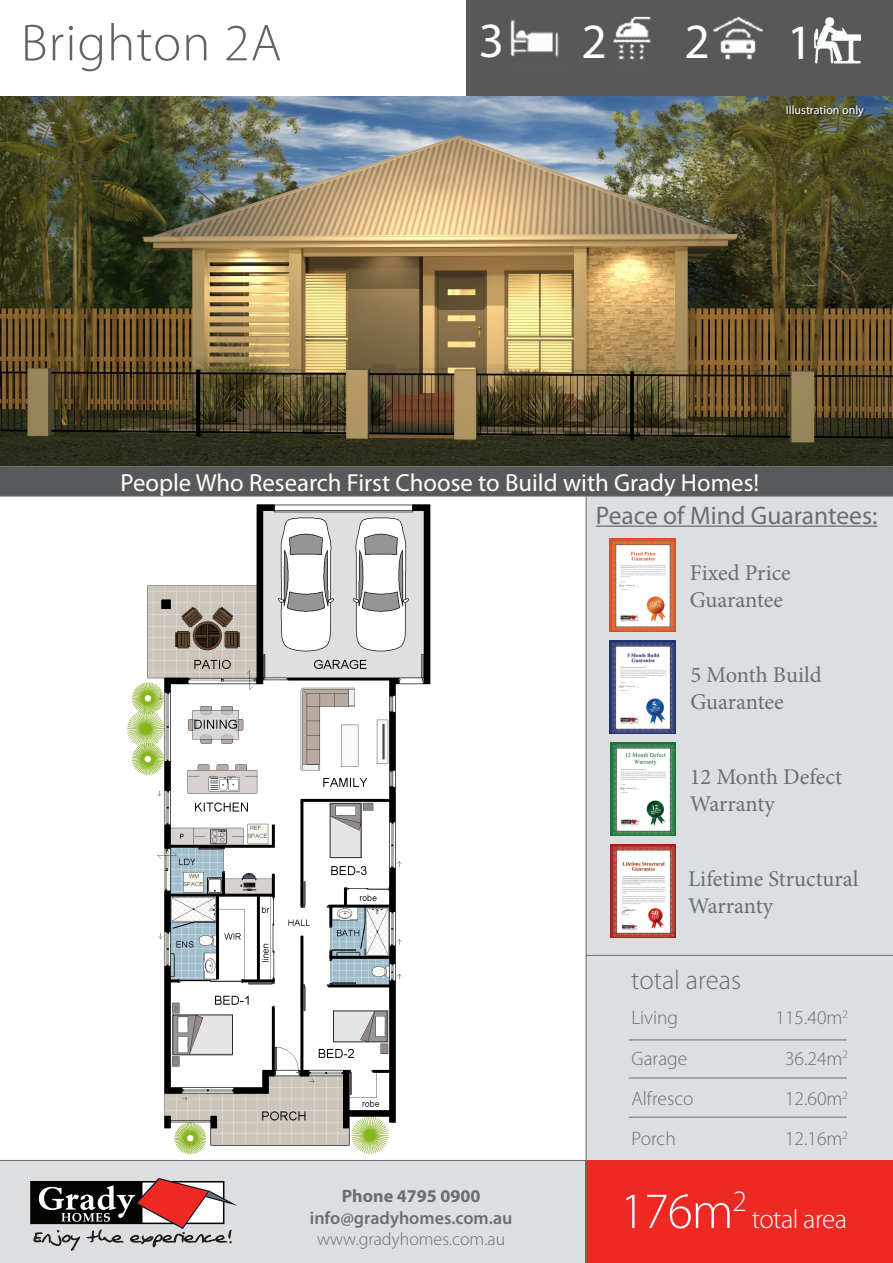
<style>
.page{position:relative;width:893px;height:1263px;background:#fff}
.page>*{position:absolute;margin:0;border:0;box-sizing:border-box;transform-origin:0 0}
.t1{font:300 52.5px "Myriad Pro";letter-spacing:.02em;color:#636366}
.t2{font:300 51px "Myriad Pro";color:#fff}
.t3{font:49.5px "Myriad Pro";color:#fff}
.t4{font:300 27px "Myriad Pro";color:#6c6d70}
.t5{font:300 27px "Myriad Pro";letter-spacing:-.02em;color:#fff}
.t6{font:25.5px "Myriad Pro";color:#6c6d70}
.t7{font:24.75px "Myriad Pro";color:#fff}
.t8{font:22.5px/27px "Minion Pro";color:#6c6d70}
.t9{font:300 19.5px "Myriad Pro";color:#6c6d70}
.t10{font:600 18px "Myriad Pro";color:#6c6d70}
.t11{font:300 18px "Myriad Pro";color:#6c6d70}
.t12{font:700 18px "Myriad Pro";color:#6c6d70}
.t13{font:12px "Myriad Pro";color:#fff}
</style>
<div class="page">
<div style="left:587px;top:496px;width:306px;height:664px;background:#dddee0"></div>
<img style="left:467px;top:0;width:426px;height:96px">
<div style="left:0;top:1161px;width:586px;height:102px;background:#dddee0"></div>
<div style="left:586px;top:1160px;width:307px;height:103px;background:#ee2823"></div>
<hr style="left:596px;top:525px;width:281px;height:2px;background:#6c6d70">
<img style="left:610px;top:538px;width:66px;height:93px">
<img style="left:610px;top:640px;width:66px;height:94px">
<img style="left:610px;top:743px;width:66px;height:93px">
<img style="left:610px;top:845px;width:66px;height:93px">
<img style="left:0;top:96px;width:893px;height:370px">
<img style="left:123px;top:496px;width:320px;height:659px">
<svg style="left:30px;top:1178px;width:207px;height:72px;background:#998181"></svg>
<div style="left:0;top:466px;width:893px;height:30px;background:#58595b"></div>
<div style="left:787px;top:106px;width:78px;height:12px;background:#231f20;opacity:.75"></div>
<hr style="left:629px;top:1039px;width:218px;height:1px;background:#6c6d70">
<hr style="left:629px;top:1078px;width:218px;height:1px;background:#6c6d70">
<hr style="left:629px;top:1117px;width:218px;height:1px;background:#6c6d70">
<hr style="left:586px;top:955px;width:307px;height:1px;background:#6c6d70">
<hr style="left:586px;top:496px;width:1px;height:767px;background:#6c6d70">
<hr style="left:0;top:1160px;width:586px;height:1px;background:#6c6d70">
<p class="t1" style="left:21px;top:14px;width:262px">Brighton 2A</p>
<p class="t3" style="left:787px;top:12px;width:27px">1</p>
<p class="t3" style="left:479px;top:10px;width:27px">3</p>
<p class="t3" style="left:582px;top:11px;width:27px">2</p>
<p class="t3" style="left:684px;top:11px;width:27px">2</p>
<p class="t13" style="left:786px;top:102px;width:79px">Illustration only</p>
<p class="t7" style="left:120px;top:467px;width:640px">People Who Research First Choose to Build with Grady Homes!</p>
<p class="t6" style="left:596px;top:499px;width:283px">Peace of Mind Guarantees:</p>
<p class="t8" style="left:690px;top:559px;width:103px">Fixed Price</p>
<p class="t8" style="left:690px;top:586px;width:95px">Guarantee</p>
<p class="t8" style="left:690px;top:661px;width:133px">5 Month Build<br>Guarantee</p>
<p class="t8" style="left:690px;top:764px;width:154px">12 Month Defect<br>Warranty</p>
<p class="t8" style="left:688px;top:865px;width:172px">Lifetime Structural<br>Warranty</p>
<p class="t4" style="left:631px;top:965px;width:112px">total areas</p>
<p class="t12" style="left:342px;top:1184px;width:140px">Phone 4795 0900</p>
<p class="t10" style="left:310px;top:1206px;width:204px">info@gradyhomes.com.au</p>
<p class="t11" style="left:317px;top:1229px;width:190px">www.gradyhomes.com.au</p>
<p class="t9" style="left:631px;top:1007px;width:48px">Living</p>
<p class="t9" style="left:776px;top:1007px;width:74px">115.40m<sup>2</sup></p>
<p class="t9" style="left:631px;top:1047px;width:57px">Garage</p>
<p class="t9" style="left:785px;top:1047px;width:64px">36.24m<sup>2</sup></p>
<p class="t9" style="left:631px;top:1088px;width:63px">Alfresco</p>
<p class="t9" style="left:785px;top:1088px;width:64px">12.60m<sup>2</sup></p>
<p class="t9" style="left:631px;top:1128px;width:46px">Porch</p>
<p class="t9" style="left:785px;top:1128px;width:64px">12.16m<sup>2</sup></p>
<p class="t2" style="left:620px;top:1183px;width:128px">176m<sup>2</sup></p>
<p class="t5" style="left:752px;top:1204px;width:97px">total area</p>
</div>
